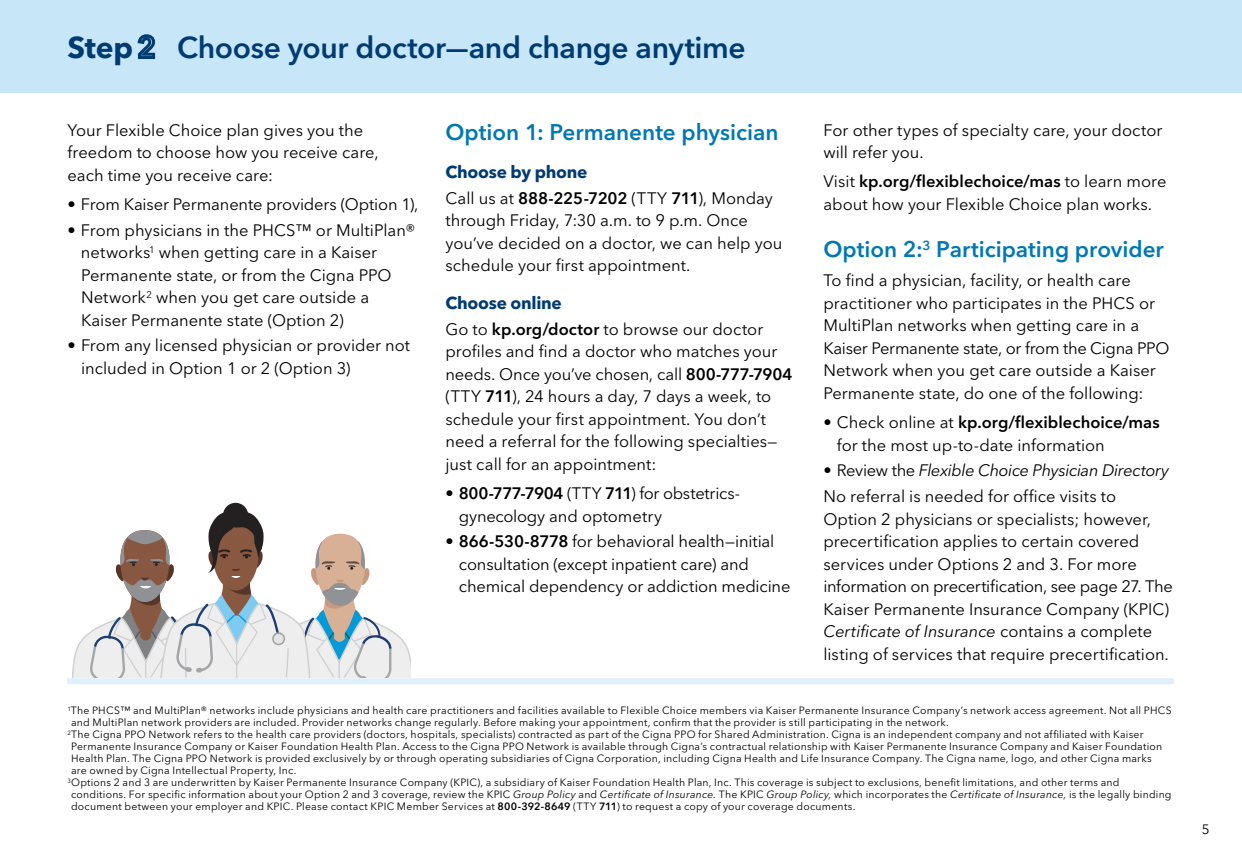
<style>
.page{position:relative;width:1242px;height:864px;background:#fff}
.page>*{position:absolute;margin:0;border:0;box-sizing:border-box;transform-origin:0 0}
.t1{font:600 30px "Avenir Next LT Pro";letter-spacing:-.01em;color:#003b71}
.t2{font:600 22.5px "Avenir Next LT Pro";color:#0078b3}
.t3{font:700 17.25px "Avenir Next LT Pro";letter-spacing:-.015em;color:#003b71}
.t4{font:16.5px/22.5px "Avenir Next LT Pro";color:#000}
.t5{font:13.5px "Avenir Next LT Pro";color:#000}
.t6{font:10.5px/12px "Avenir Next LT Pro";letter-spacing:.02em;color:#000}
.s1{font-weight:700}
.s2{color:#90cef1}
.s3{font-weight:600}
.s4{font-style:italic}
</style>
<div class="page">
<div style="left:0;top:0;width:1242px;height:92px;background:#c7e7f8"></div>
<div style="left:67px;top:678px;width:1107px;height:6px;background:#def0fb"></div>
<div style="left:223px;top:503px;width:25px;height:25px;background:#241f20;border-radius:50%"></div>
<svg style="left:73px;top:510px;width:338px;height:167px"></svg>
<div style="left:273px;top:633px;width:11px;height:12px;background:#e3e4e5;border-radius:50%"></div>
<div style="left:272px;top:632px;width:13px;height:13px;border:2px solid #a3a5a8;border-radius:50%"></div>
<h1 class="t1" style="left:68px;top:29px;width:680px"><span class="s1">Step</span> <span class="s2">2</span> Choose your doctor—and change anytime</h1>
<p class="t4" style="left:68px;top:119px;width:313px">Your Flexible Choice plan gives you the freedom to choose how you receive care, each time you receive care:</p>
<p class="t4" style="left:68px;top:193px;width:352px">• From Kaiser Permanente providers (Option 1),</p>
<p class="t4" style="left:81px;top:219px;width:336px;text-indent:-13px">• From physicians in the PHCS™ or MultiPlan® networks<sup>1</sup> when getting care in a Kaiser</p>
<p class="t4" style="left:81px;top:264px;width:312px">Permanente state, or from the Cigna PPO<br>Network<sup>2</sup> when you get care outside a</p>
<p class="t4" style="left:81px;top:309px;width:264px">Kaiser Permanente state (Option 2)</p>
<p class="t4" style="left:81px;top:334px;width:331px;text-indent:-13px">• From any licensed physician or provider not included in Option 1 or 2 (Option 3)</p>
<h2 class="t2" style="left:445px;top:119px;width:335px">Option 1: Permanente physician</h2>
<p class="t3" style="left:445px;top:161px;width:144px">Choose by phone</p>
<p class="t4" style="left:445px;top:187px;width:339px">Call us at <span class="s3">888-225-7202</span> (TTY <span class="s3">711</span>), Monday through Friday, 7:30 a.m. to 9 p.m. Once you’ve decided on a doctor, we can help you schedule your first appointment.</p>
<p class="t3" style="left:445px;top:293px;width:118px">Choose online</p>
<p class="t4" style="left:445px;top:318px;width:349px">Go to <span class="s3">kp.org/doctor</span> to browse our doctor profiles and find a doctor who matches your needs. Once you’ve chosen, call <span class="s3">800-777-7904 </span>(TTY <span class="s3">711</span>), 24 hours a day, 7 days a week, to schedule your first appointment. You don’t need a referral for the following specialties— just call for an appointment:</p>
<p class="t4" style="left:459px;top:482px;width:283px;text-indent:-13px"><span class="s3">• 800-777-7904</span> (TTY <span class="s3">711</span>) for obstetrics&shy;gynecology and optometry</p>
<p class="t4" style="left:459px;top:530px;width:333px;text-indent:-13px"><span class="s3">• 866-530-8778</span> for behavioral health—initial consultation (except inpatient care) and chemical dependency or addiction medicine</p>
<p class="t4" style="left:823px;top:119px;width:341px">For other types of specialty care, your doctor will refer you.</p>
<p class="t4" style="left:823px;top:170px;width:345px">Visit <span class="s3">kp.org/flexiblechoice/mas</span> to learn more about how your Flexible Choice plan works.</p>
<h2 class="t2" style="left:823px;top:236px;width:342px">Option 2:<sup>3</sup> Participating provider</h2>
<p class="t4" style="left:823px;top:269px;width:348px">To find a physician, facility, or health care practitioner who participates in the PHCS or MultiPlan networks when getting care in a Kaiser Permanente state, or from the Cigna PPO Network when you get care outside a Kaiser Permanente state, do one of the following:</p>
<p class="t4" style="left:837px;top:411px;width:324px;text-indent:-13px">• Check online at <span class="s3">kp.org/flexiblechoice/mas </span>for the most up-to-date information</p>
<p class="t4" style="left:823px;top:458px;width:347px;line-height:25.8px">• Review the <span class="s4">Flexible Choice Physician Directory<br></span>No referral is needed for office visits to</p>
<p class="t4" style="left:823px;top:508px;width:351px">Option 2 physicians or specialists; however, precertification applies to certain covered services under Options 2 and 3. For more information on precertification, see page 27. The Kaiser Permanente Insurance Company (KPIC)<br><span class="s4">Certificate of Insurance</span> contains a complete listing of services that require precertification.</p>
<p class="t6" style="left:71px;top:704px;width:1102px;text-indent:-4px"><sup>1</sup>The PHCS™ and MultiPlan® networks include physicians and health care practitioners and facilities available to Flexible Choice members via Kaiser Permanente Insurance Company’s network access agreement. Not all PHCS and MultiPlan network providers are included. Provider networks change regularly. Before making your appointment, confirm that the provider is still participating in the network.</p>
<p class="t6" style="left:71px;top:728px;width:1093px;text-indent:-4px"><sup>2</sup>The Cigna PPO Network refers to the health care providers (doctors, hospitals, specialists) contracted as part of the Cigna PPO for Shared Administration. Cigna is an independent company and not affiliated with Kaiser Permanente Insurance Company or Kaiser Foundation Health Plan. Access to the Cigna PPO Network is available through Cigna’s contractual relationship with Kaiser Permanente Insurance Company and Kaiser Foundation Health Plan. The Cigna PPO Network is provided exclusively by or through operating subsidiaries of Cigna Corporation, including Cigna Health and Life Insurance Company. The Cigna name, logo, and other Cigna marks are owned by Cigna Intellectual Property, Inc.</p>
<p class="t6" style="left:71px;top:776px;width:1102px;text-indent:-4px"><sup>3</sup>Options 2 and 3 are underwritten by Kaiser Permanente Insurance Company (KPIC), a subsidiary of Kaiser Foundation Health Plan, Inc. This coverage is subject to exclusions, benefit limitations, and other terms and conditions. For specific information about your Option 2 and 3 coverage, review the KPIC <span class="s4">Group Policy</span> and <span class="s4">Certificate of Insurance.</span> The KPIC <span class="s4">Group Policy,</span> which incorporates the <span class="s4">Certificate of Insurance,</span> is the legally binding document between your employer and KPIC. Please contact KPIC Member Services at <span class="s3">800-392-8649</span> (TTY <span class="s3">711</span>) to request a copy of your coverage documents.</p>
<p class="t5" style="left:1202px;top:821px;width:9px">5</p>
</div>
